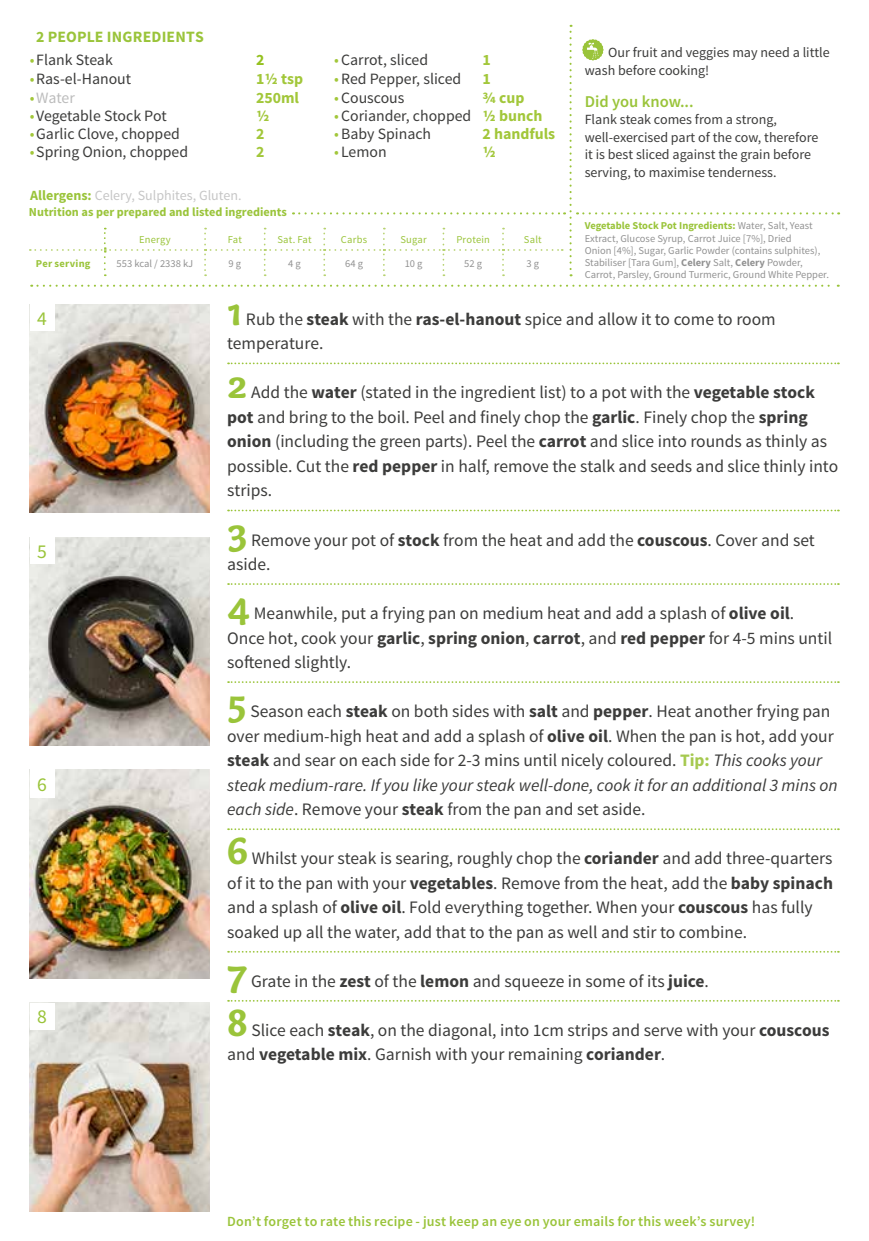
<style>
.page{position:relative;width:869px;height:1241px;background:#fff}
.page>*{position:absolute;margin:0;border:0;box-sizing:border-box;transform-origin:0 0}
.t1{font:700 41.12px "Capucine Basic";color:#9ac43a}
.t2{font:19.6px "Source Sans Pro";color:#9ac43a}
.t3{font:17.5px/24.5px "Source Sans Pro";color:#3c3c3b}
.t4{font:600 16.45px "Source Sans Pro";color:#9ac43a}
.t5{font:15.75px "Source Sans Pro";color:#3c3c3b}
.t6{font:700 15.75px "Source Sans Pro";color:#a2c73a}
.t7{font:700 15.75px "Source Sans Pro";letter-spacing:.01em;color:#9ac43a}
.t8{font:15.75px "Source Sans Pro";letter-spacing:-.005em;color:#bcbcbc}
.t9{font:700 15.75px "Source Sans Pro";color:#95c11f}
.t10{font:14px/17.5px "Source Sans Pro";color:#3c3c3b}
.t11{font:600 14px "Source Sans Pro";letter-spacing:.015em;color:#9ac43a}
.t12{font:14px "Source Sans Pro";color:#c6c6c6}
.t13{font:700 12.25px "Source Sans Pro";color:#9ac43a}
.t14{font:10.5px/12.2px "Source Sans Pro";color:#929292}
.t15{font:10.5px "Source Sans Pro";letter-spacing:.02em;color:#9ac43a}
.t16{font:700 10.5px "Source Sans Pro";letter-spacing:.025em;color:#9ac43a}
.s1{color:#a2c73a}
.s2{font-weight:700;color:#a2c73a}
.s3{font-weight:700;color:#9ac43a}
.s4{font-weight:700}
.s5{font-weight:700;color:#a6c94f}
.s6{font-style:italic}
</style>
<div class="page">
<svg style="left:228px;top:362px;width:610px;height:2px"></svg>
<svg style="left:228px;top:509px;width:610px;height:2px"></svg>
<svg style="left:228px;top:583px;width:610px;height:2px"></svg>
<svg style="left:228px;top:681px;width:610px;height:2px"></svg>
<svg style="left:228px;top:828px;width:610px;height:2px"></svg>
<svg style="left:228px;top:950px;width:610px;height:2px"></svg>
<svg style="left:228px;top:1000px;width:610px;height:1px"></svg>
<img style="left:30px;top:1002px;width:180px;height:208px">
<img style="left:30px;top:769px;width:180px;height:209px">
<img style="left:30px;top:304px;width:180px;height:208px">
<div style="left:30px;top:304px;width:25px;height:26px;background:#fff"></div>
<img style="left:30px;top:537px;width:180px;height:208px">
<div style="left:30px;top:537px;width:25px;height:26px;background:#fff"></div>
<div style="left:30px;top:769px;width:25px;height:29px;background:#fff"></div>
<div style="left:30px;top:1002px;width:25px;height:27px;background:#fff"></div>
<svg style="left:31px;top:284px;width:807px;height:3px"></svg>
<svg style="left:30px;top:25px;width:808px;height:251px"></svg>
<p class="t7" style="left:36px;top:26px;width:169px">2 PEOPLE INGREDIENTS</p>
<p class="t5" style="left:30px;top:50px;width:84px"><span class="s1">•</span>Flank Steak</p>
<p class="t9" style="left:256px;top:50px;width:10px">2</p>
<p class="t5" style="left:334px;top:50px;width:95px"><span class="s1">•</span>Carrot, sliced</p>
<p class="t6" style="left:482px;top:50px;width:10px">1</p>
<p class="t5" style="left:30px;top:69px;width:103px"><span class="s1">•</span>Ras-el-Hanout</p>
<p class="t6" style="left:256px;top:69px;width:48px">11/2 tsp</p>
<p class="t5" style="left:334px;top:69px;width:129px"><span class="s1">•</span>Red Pepper, sliced</p>
<p class="t6" style="left:482px;top:69px;width:10px">1</p>
<p class="t8" style="left:30px;top:88px;width:47px"><span class="s1">•</span>Water</p>
<p class="t6" style="left:256px;top:87px;width:44px">250ml</p>
<p class="t5" style="left:334px;top:88px;width:72px"><span class="s1">•</span>Couscous</p>
<p class="t6" style="left:482px;top:87px;width:43px">3/4 cup</p>
<p class="t5" style="left:30px;top:106px;width:138px"><span class="s1">•</span>Vegetable Stock Pot</p>
<p class="t6" style="left:256px;top:106px;width:15px">1/2</p>
<p class="t5" style="left:334px;top:106px;width:210px"><span class="s1">•</span>Coriander, chopped <span class="s2">1/2 bunch</span></p>
<p class="t5" style="left:30px;top:124px;width:151px"><span class="s1">•</span>Garlic Clove, chopped</p>
<p class="t6" style="left:256px;top:124px;width:10px">2</p>
<p class="t5" style="left:334px;top:124px;width:98px"><span class="s1">•</span>Baby Spinach</p>
<p class="t6" style="left:482px;top:124px;width:74px">2 handfuls</p>
<p class="t5" style="left:30px;top:142px;width:160px"><span class="s1">•</span>Spring Onion, chopped</p>
<p class="t6" style="left:256px;top:141px;width:10px">2</p>
<p class="t5" style="left:334px;top:142px;width:54px"><span class="s1">•</span> Lemon</p>
<p class="t6" style="left:482px;top:141px;width:15px">1/2</p>
<p class="t12" style="left:30px;top:186px;width:213px"><span class="s3">Allergens:</span> Celery, Sulphites, Gluten.</p>
<p class="t13" style="left:29px;top:204px;width:259px">Nutrition as per prepared and listed ingredients</p>
<p class="t15" style="left:139px;top:233px;width:33px">Energy</p>
<p class="t15" style="left:228px;top:233px;width:16px">Fat</p>
<p class="t15" style="left:277px;top:233px;width:36px">Sat. Fat</p>
<p class="t15" style="left:341px;top:233px;width:28px">Carbs</p>
<p class="t15" style="left:400px;top:233px;width:28px">Sugar</p>
<p class="t15" style="left:456px;top:233px;width:35px">Protein</p>
<p class="t15" style="left:523px;top:233px;width:19px">Salt</p>
<p class="t16" style="left:36px;top:257px;width:56px">Per serving</p>
<p class="t14" style="left:116px;top:257px;width:78px">553 kcal / 2338 kJ</p>
<p class="t14" style="left:228px;top:257px;width:14px">9 g</p>
<p class="t14" style="left:288px;top:257px;width:14px">4 g</p>
<p class="t14" style="left:345px;top:257px;width:19px">64 g</p>
<p class="t14" style="left:404px;top:257px;width:19px">10 g</p>
<p class="t14" style="left:464px;top:257px;width:19px">52 g</p>
<p class="t14" style="left:526px;top:257px;width:14px">3 g</p>
<p class="t10" style="left:584px;top:44px;width:246px;text-indent:23px">Our fruit and veggies may need a little wash before cooking!</p>
<p class="t4" style="left:584px;top:91px;width:110px">Did you know...</p>
<p class="t10" style="left:584px;top:111px;width:235px">Flank steak comes from a strong, well-exercised part of the cow, therefore it is best sliced against the grain before serving, to maximise tenderness.</p>
<p class="t14" style="left:584px;top:220px;width:246px"><span class="s3">Vegetable Stock Pot Ingredients:</span> Water, Salt, Yeast Extract, Glucose Syrup, Carrot Juice [7%], Dried<br>Onion [4%], Sugar, Garlic Powder (contains sulphites), Stabiliser [Tara Gum], <span class="s4">Celery</span> Salt, <span class="s4">Celery</span> Powder, Carrot, Parsley, Ground Turmeric, Ground White Pepper.</p>
<p class="t2" style="left:37px;top:306px;width:11px">4</p>
<p class="t2" style="left:37px;top:539px;width:11px">5</p>
<p class="t2" style="left:37px;top:772px;width:11px">6</p>
<p class="t2" style="left:37px;top:1004px;width:11px">8</p>
<h1 class="t1" style="left:227px;top:279px;width:16px">1</h1>
<p class="t3" style="left:227px;top:307px;width:550px;text-indent:19px">Rub the <span class="s4">steak</span> with the <span class="s4">ras-el-hanout</span> spice and allow it to come to room temperature.</p>
<h1 class="t1" style="left:227px;top:353px;width:22px">2</h1>
<p class="t3" style="left:227px;top:380px;width:612px;text-indent:24px">Add the <span class="s4">water</span> (stated in the ingredient list) to a pot with the <span class="s4">vegetable stock pot</span> and bring to the boil. Peel and finely chop the <span class="s4">garlic</span>. Finely chop the <span class="s4">spring onion</span> (including the green parts). Peel the <span class="s4">carrot</span> and slice into rounds as thinly as possible. Cut the <span class="s4">red pepper</span> in half, remove the stalk and seeds and slice thinly into strips.</p>
<h1 class="t1" style="left:227px;top:500px;width:22px">3</h1>
<p class="t3" style="left:227px;top:527px;width:589px;text-indent:24px">Remove your pot of <span class="s4">stock</span> from the heat and add the <span class="s4">couscous</span>. Cover and set aside.</p>
<h1 class="t1" style="left:227px;top:573px;width:25px">4</h1>
<p class="t3" style="left:227px;top:601px;width:606px;text-indent:27px">Meanwhile, put a frying pan on medium heat and add a splash of <span class="s4">olive oil</span>.<br>Once hot, cook your <span class="s4">garlic</span>, <span class="s4">spring onion</span>, <span class="s4">carrot</span>, and <span class="s4">red pepper</span> for 4-5 mins until softened slightly.</p>
<h1 class="t1" style="left:227px;top:671px;width:21px">5</h1>
<p class="t3" style="left:227px;top:699px;width:611px;text-indent:23px">Season each <span class="s4">steak</span> on both sides with <span class="s4">salt</span> and <span class="s4">pepper</span>. Heat another frying pan over medium-high heat and add a splash of <span class="s4">olive oil</span>. When the pan is hot, add your <span class="s4">steak</span> and sear on each side for 2-3 mins until nicely coloured. <span class="s5">Tip:</span> <span class="s6">This cooks your steak medium-rare. If you like your steak well-done, cook it for an additional 3 mins on each side</span>. Remove your <span class="s4">steak</span> from the pan and set aside.</p>
<h1 class="t1" style="left:227px;top:818px;width:23px">6</h1>
<p class="t3" style="left:227px;top:846px;width:607px;text-indent:25px">Whilst your steak is searing, roughly chop the <span class="s4">coriander</span> and add three-quarters of it to the pan with your <span class="s4">vegetables</span>. Remove from the heat, add the <span class="s4">baby spinach </span>and a splash of <span class="s4">olive oil</span>. Fold everything together. When your <span class="s4">couscous</span> has fully soaked up all the water, add that to the pan as well and stir to combine.</p>
<h1 class="t1" style="left:227px;top:941px;width:22px">7</h1>
<p class="t3" style="left:251px;top:968px;width:459px">Grate in the <span class="s4">zest</span> of the <span class="s4">lemon</span> and squeeze in some of its <span class="s4">juice</span>.</p>
<h1 class="t1" style="left:227px;top:990px;width:22px">8</h1>
<p class="t3" style="left:227px;top:1017px;width:603px;text-indent:24px">Slice each <span class="s4">steak</span>, on the diagonal, into 1cm strips and serve with your <span class="s4">couscous </span>and <span class="s4">vegetable mix</span>. Garnish with your remaining <span class="s4">coriander</span>.</p>
<p class="t11" style="left:227px;top:1212px;width:529px">Don’t forget to rate this recipe - just keep an eye on your emails for this week’s survey!</p>
</div>
